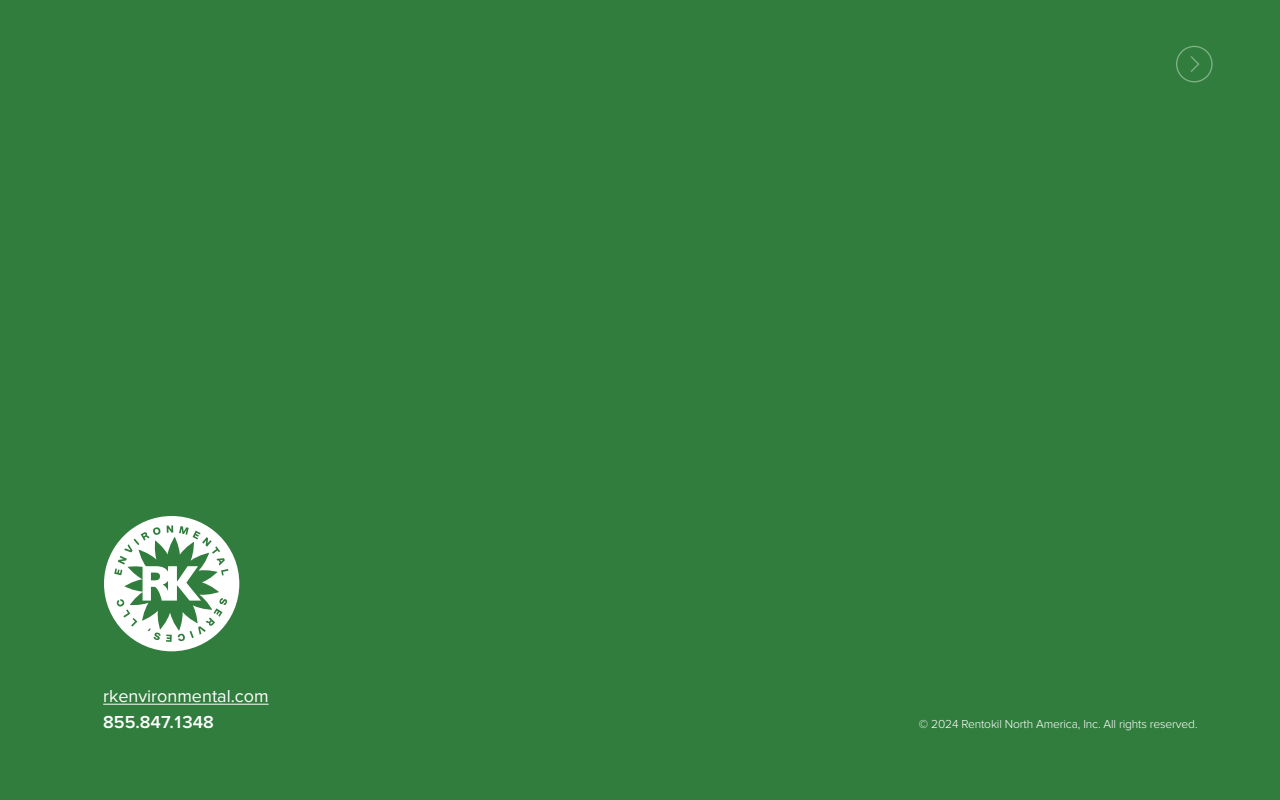
<style>
.page{position:relative;width:1280px;height:800px;background:#317d3d}
.page>*{position:absolute;margin:0;border:0;box-sizing:border-box;transform-origin:0 0}
.t1{font:18px "Proxima Nova";color:#fff}
.t2{font:600 18px "Proxima Nova";color:#fff}
.t3{font:300 12px "Proxima Nova";letter-spacing:-.01em;color:#fff}
</style>
<div class="page">
<hr style="left:103px;top:704px;width:166px;height:1px;background:#fff">
<svg style="left:104px;top:516px;width:135px;height:135px"></svg>
<div style="left:1176px;top:46px;width:37px;height:36px;border:1px solid #fff;border-radius:50%"></div>
<svg style="left:1190px;top:56px;width:10px;height:16px"></svg>
<h1 class="t1" style="left:103px;top:685px;width:167px">rkenvironmental.com</h1>
<h1 class="t2" style="left:103px;top:711px;width:112px">855.847.1348</h1>
<p class="t3" style="left:919px;top:718px;width:280px">© 2024 Rentokil North America, Inc. All rights reserved.</p>
</div>
